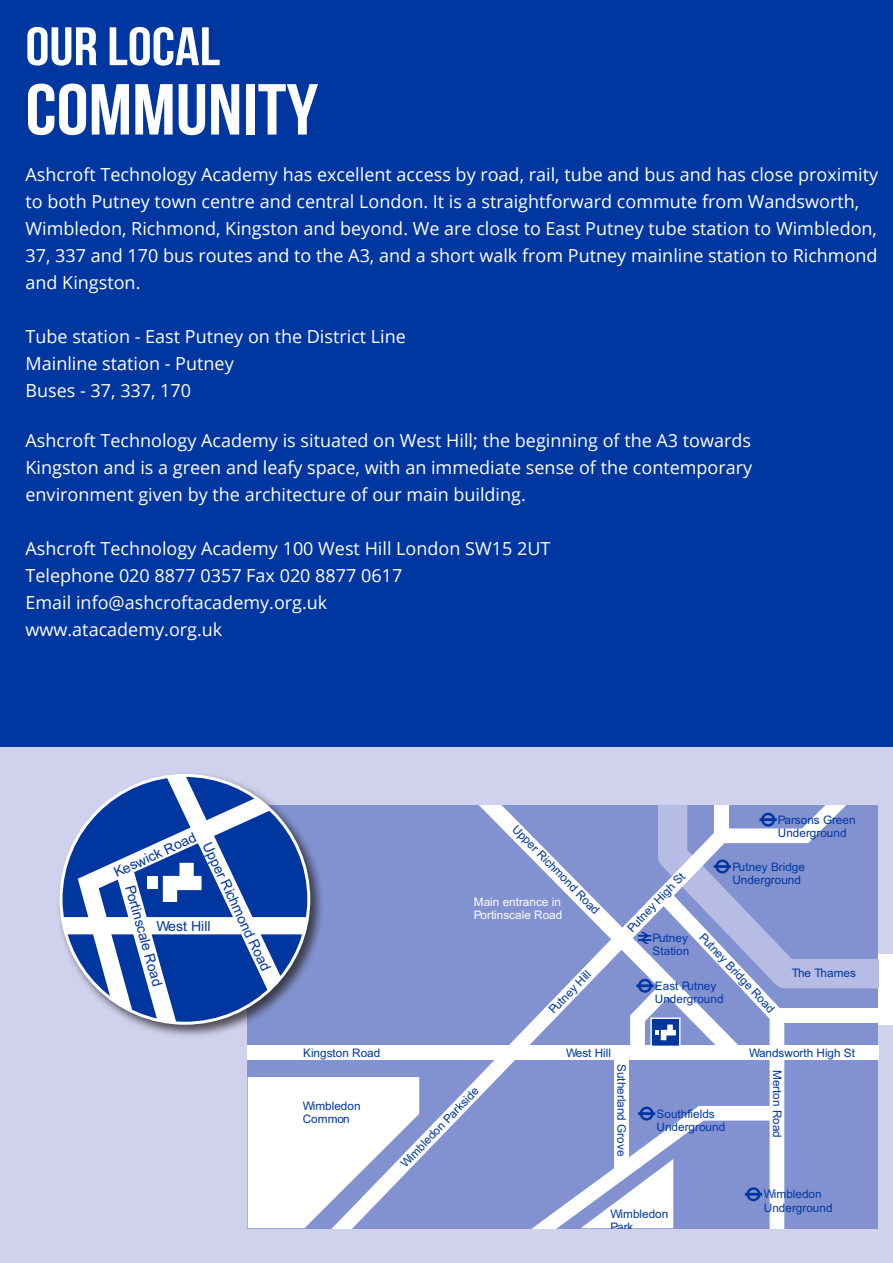
<style>
.page{position:relative;width:893px;height:1263px;background:#fff}
.page>*{position:absolute;margin:0;border:0;box-sizing:border-box;transform-origin:0 0}
.t1{font:72px "Bebas Neue";color:#fff;scale:1.12 1}
.t2{font:54px "Bebas Neue";color:#fff;scale:1.12 1}
.t3{font:18px/27px "Open Sans";color:#fff}
.t4{font:14.1px "Arial";color:#0036a0}
.t5{font:13.95px "Arial";color:#0036a0}
.t6{font:13.8px "Arial";color:#0036a0}
.t7{font:11.7px/13.2px "Arial";color:#0036a0}
.t8{font:11.7px/13.2px "Arial";color:#fff}
</style>
<div class="page">
<div style="left:0;top:746px;width:893px;height:517px;background:#d0d1ed"></div>
<div style="left:872px;top:955px;width:21px;height:70px;background:#fff"></div>
<div style="left:0;top:0;width:893px;height:746px;background:#0036a0"></div>
<div style="left:248px;top:1077px;width:64px;height:151px;background:#fff"></div>
<div style="left:248px;top:1045px;width:630px;height:15px;background:#fff"></div>
<svg style="left:312px;top:805px;width:193px;height:423px;fill:#8292d1"></svg>
<svg style="left:505px;top:805px;width:373px;height:423px"></svg>
<div style="left:56px;top:771px;width:268px;height:268px;background:#231f20;opacity:.75"></div>
<svg style="left:61px;top:775px;width:248px;height:248px"></svg>
<p class="t2" style="left:26px;top:17px;width:175px">OUR LOCAL</p>
<p class="t1" style="left:26px;top:70px;width:263px">COMMUNITY</p>
<p class="t3" style="left:26px;top:160px;width:854px">Ashcroft Technology Academy has excellent access by road, rail, tube and bus and has close proximity to both Putney town centre and central London. It is a straightforward commute from Wandsworth, Wimbledon, Richmond, Kingston and beyond. We are close to East Putney tube station to Wimbledon, 37, 337 and 170 bus routes and to the A3, and a short walk from Putney mainline station to Richmond and Kingston.</p>
<p class="t3" style="left:26px;top:322px;width:382px">Tube station - East Putney on the District Line<br>Mainline station - Putney<br>Buses - 37, 337, 170</p>
<p class="t3" style="left:26px;top:427px;width:727px">Ashcroft Technology Academy is situated on West Hill; the beginning of the A3 towards</p>
<p class="t3" style="left:26px;top:454px;width:728px">Kingston and is a green and leafy space, with an immediate sense of the contemporary</p>
<p class="t3" style="left:26px;top:481px;width:502px">environment given by the architecture of our main building.</p>
<p class="t3" style="left:26px;top:535px;width:526px">Ashcroft Technology Academy 100 West Hill London SW15 2UT</p>
<p class="t3" style="left:26px;top:562px;width:378px">Telephone 020 8877 0357 Fax 020 8877 0617</p>
<p class="t3" style="left:26px;top:589px;width:303px">Email info@ashcroftacademy.org.uk</p>
<p class="t3" style="left:26px;top:616px;width:198px">www.atacademy.org.uk</p>
<p class="t5" style="left:111px;top:864px;width:90px;rotate:-24deg">Keswick Road</p>
<p class="t4" style="left:138px;top:883px;width:105px;rotate:74deg">Portinscale Road</p>
<p class="t4" style="left:215px;top:839px;width:142px;rotate:65deg">Upper Richmond Road</p>
<p class="t6" style="left:157px;top:917px;width:56px">West Hill</p>
<p class="t7" style="left:303px;top:1046px;width:79px">Kingston Road</p>
<p class="t7" style="left:303px;top:1099px;width:59px">Wimbledon<br>Common</p>
<p class="t7" style="left:778px;top:813px;width:79px">Parsons Green<br>Underground</p>
<p class="t7" style="left:519px;top:822px;width:121px;rotate:46deg">Upper Richmond Road</p>
<p class="t7" style="left:732px;top:860px;width:74px">Putney Bridge<br>Underground</p>
<p class="t7" style="left:625px;top:925px;width:79px;rotate:-46deg">Putney High St</p>
<p class="t8" style="left:474px;top:895px;width:90px">Main entrance in<br>Portinscale Road</p>
<p class="t7" style="left:706px;top:930px;width:105px;rotate:47deg">Putney Bridge Road</p>
<p class="t7" style="left:652px;top:931px;width:38px">Putney<br>Station</p>
<p class="t7" style="left:546px;top:1007px;width:56px;rotate:-46deg">Putney Hill</p>
<p class="t7" style="left:792px;top:967px;width:65px">The Thames</p>
<p class="t7" style="left:655px;top:979px;width:70px">East Putney<br>Underground</p>
<p class="t7" style="left:398px;top:1160px;width:108px;rotate:-46deg">Wimbledon Parkside</p>
<p class="t7" style="left:566px;top:1046px;width:47px">West Hill</p>
<p class="t7" style="left:749px;top:1046px;width:107px">Wandsworth High St</p>
<p class="t7" style="left:628px;top:1064px;width:93px;rotate:90deg">Sutherland Grove</p>
<p class="t7" style="left:784px;top:1070px;width:69px;rotate:90deg">Merton Road</p>
<p class="t7" style="left:657px;top:1107px;width:70px">Southfields<br>Underground</p>
<p class="t7" style="left:611px;top:1207px;width:59px">Wimbledon<br>Park</p>
<p class="t7" style="left:764px;top:1188px;width:70px">Wimbledon<br>Underground</p>
</div>
